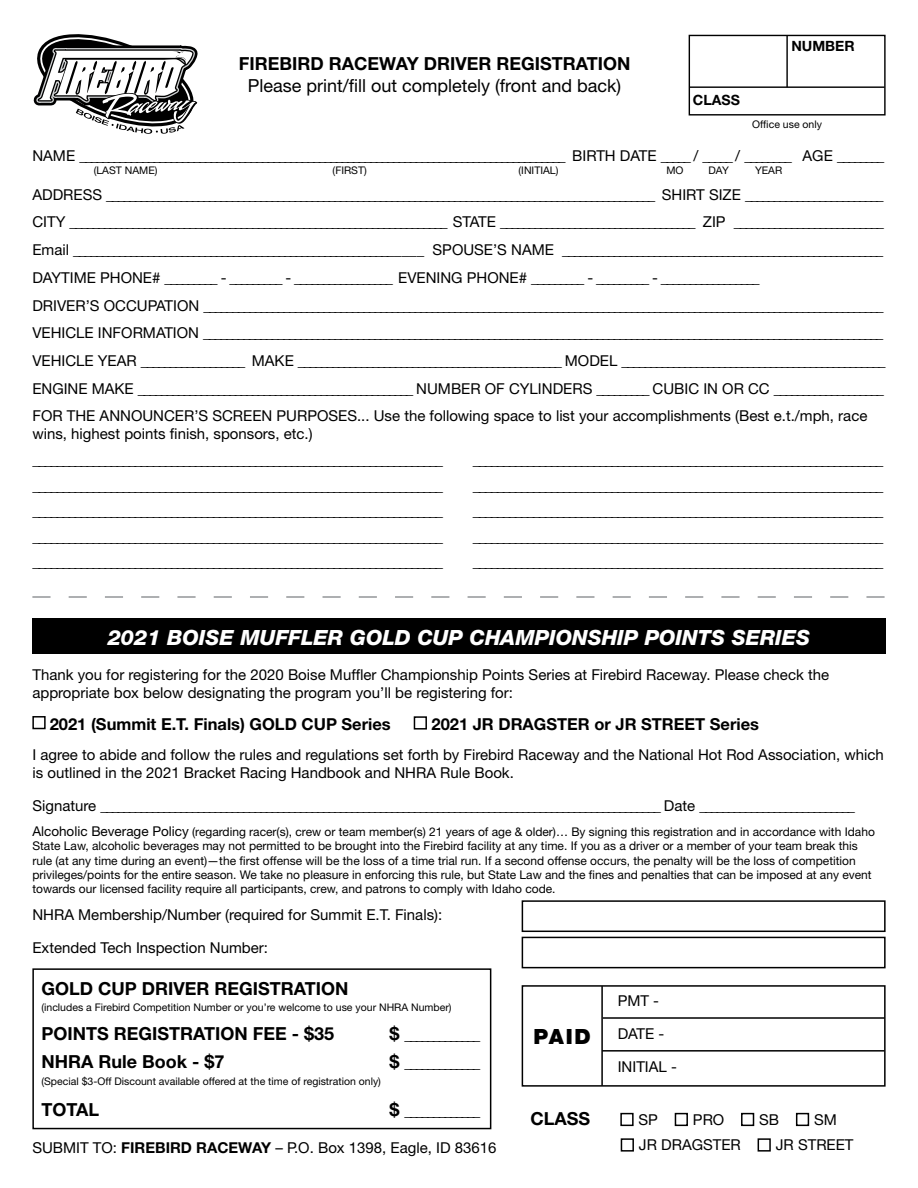
<style>
.page{position:relative;width:918px;height:1188px;background:#fff}
.page>*{position:absolute;margin:0;border:0;box-sizing:border-box;transform-origin:0 0}
.t1{font:italic 800 21px "Helvetica Neue";color:#fff}
.t2{font:900 21px "Helvetica Neue";color:#000}
.t3{font:700 18px "Helvetica Neue";color:#000}
.t4{font:18px "Helvetica Neue";color:#000}
.t5{font:700 16.5px "Helvetica Neue";color:#000}
.t6{font:15px/27.6px "Helvetica Neue";color:#000}
.t7{font:15px/25.5px "Helvetica Neue";color:#000;text-align:justify;scale:1.06 1}
.t8{font:700 14.1px "Helvetica Neue";color:#000}
.t9{font:12px/14.4px "Helvetica Neue";color:#000}
.t10{font:10.5px "Helvetica Neue";color:#000}
.s1{font-size:13.5px}
.s2{font-weight:700;font-size:18px}
.s3{font-weight:700}
</style>
<div class="page">
<svg style="left:34px;top:35px;width:164px;height:99px"></svg>
<div style="left:689px;top:35px;width:197px;height:81px;border:1px solid #000"></div>
<hr style="left:786px;top:36px;width:2px;height:51px;background:#000">
<hr style="left:690px;top:86px;width:195px;height:2px;background:#000">
<div style="left:32px;top:618px;width:854px;height:36px;background:#000"></div>
<div style="left:32px;top:716px;width:14px;height:13px;border:2px solid #000"></div>
<div style="left:414px;top:716px;width:13px;height:14px;border:2px solid #000"></div>
<div style="left:522px;top:900px;width:364px;height:32px;border:2px solid #000"></div>
<div style="left:32px;top:968px;width:459px;height:161px;border:2px solid #000"></div>
<div style="left:522px;top:985px;width:364px;height:102px;border:2px solid #000"></div>
<hr style="left:601px;top:986px;width:2px;height:100px;background:#000">
<hr style="left:603px;top:1017px;width:282px;height:2px;background:#000">
<hr style="left:602px;top:1050px;width:283px;height:2px;background:#000">
<div style="left:620px;top:1113px;width:14px;height:13px;border:2px solid #000"></div>
<div style="left:675px;top:1113px;width:13px;height:13px;border:2px solid #000"></div>
<div style="left:741px;top:1113px;width:13px;height:13px;border:2px solid #000"></div>
<div style="left:796px;top:1113px;width:13px;height:13px;border:2px solid #000"></div>
<div style="left:621px;top:1138px;width:13px;height:14px;border:2px solid #000"></div>
<div style="left:758px;top:1138px;width:13px;height:14px;border:2px solid #000"></div>
<div style="left:522px;top:937px;width:364px;height:31px;border:2px solid #000"></div>
<svg style="left:32px;top:596px;width:853px;height:2px"></svg>
<p class="t3" style="left:239px;top:53px;width:393px">FIREBIRD RACEWAY DRIVER REGISTRATION</p>
<p class="t4" style="left:248px;top:75px;width:375px">Please print/fill out completely (front and back)</p>
<p class="t8" style="left:693px;top:92px;width:49px">CLASS</p>
<p class="t8" style="left:791px;top:37px;width:65px">NUMBER</p>
<p class="t10" style="left:752px;top:118px;width:71px">Office use only</p>
<p class="t6" style="left:32px;top:141px;width:854px">NAME _____________________________________________________________________________________ BIRTH DATE _____ / _____ / ________ AGE ________</p>
<p class="t10" style="left:94px;top:164px;width:65px">(LAST NAME)</p>
<p class="t10" style="left:333px;top:164px;width:36px">(FIRST)</p>
<p class="t10" style="left:519px;top:164px;width:41px">(INITIAL)</p>
<p class="t10" style="left:666px;top:164px;width:19px">MO</p>
<p class="t10" style="left:709px;top:164px;width:22px">DAY</p>
<p class="t10" style="left:755px;top:164px;width:29px">YEAR</p>
<p class="t6" style="left:32px;top:180px;width:855px">ADDRESS ________________________________________________________________________________________________ SHIRT SIZE ________________________ CITY __________________________________________________________________ STATE __________________________________ ZIP __________________________ Email ____________________________________________________________ SPOUSE’S NAME ________________________________________________________ DAYTIME PHONE# _________ - _________ - _________________ EVENING PHONE# _________ - _________ - _________________<br>DRIVER’S OCCUPATION _______________________________________________________________________________________________________________________ VEHICLE INFORMATION _______________________________________________________________________________________________________________________ VEHICLE YEAR __________________ MAKE ______________________________________________ MODEL ______________________________________________ ENGINE MAKE ________________________________________________ NUMBER OF CYLINDERS _________ CUBIC IN OR CC ___________________ FOR THE ANNOUNCER’S SCREEN PURPOSES... Use the following space to list your accomplishments (Best e.t./mph, race</p>
<p class="t6" style="left:32px;top:419px;width:282px">wins, highest points finish, sponsors, etc.)</p>
<p class="t7" style="left:32px;top:447px;width:389px">____________________________________________________________________ ____________________________________________________________________ ____________________________________________________________________ ____________________________________________________________________ ____________________________________________________________________</p>
<p class="t7" style="left:473px;top:447px;width:389px">____________________________________________________________________ ____________________________________________________________________ ____________________________________________________________________ ____________________________________________________________________ ____________________________________________________________________</p>
<h1 class="t1" style="left:108px;top:625px;width:704px">2021 BOISE MUFFLER GOLD CUP CHAMPIONSHIP POINTS SERIES</h1>
<p class="t6" style="left:32px;top:665px;width:798px;line-height:18px">Thank you for registering for the 2020 Boise Muffler Championship Points Series at Firebird Raceway. Please check the appropriate box below designating the program you’ll be registering for:</p>
<p class="t5" style="left:50px;top:713px;width:342px">2021 (Summit E.T. Finals) GOLD CUP Series</p>
<p class="t5" style="left:432px;top:713px;width:329px">2021 JR DRAGSTER or JR STREET Series</p>
<p class="t6" style="left:32px;top:745px;width:853px;line-height:18px">I agree to abide and follow the rules and regulations set forth by Firebird Raceway and the National Hot Rod Association, which is outlined in the 2021 Bracket Racing Handbook and NHRA Rule Book.</p>
<p class="t6" style="left:32px;top:791px;width:824px">Signature __________________________________________________________________________________________________ Date ___________________________</p>
<p class="t9" style="left:32px;top:824px;width:844px"><span class="s1">Alcoholic Beverage Policy</span> (regarding racer(s), crew or team member(s) 21 years of age &amp; older)… By signing this registration and in accordance with Idaho State Law, alcoholic beverages may not permitted to be brought into the Firebird facility at any time. If you as a driver or a member of your team break this rule (at any time during an event)—the first offense will be the loss of a time trial run. If a second offense occurs, the penalty will be the loss of competition privileges/points for the entire season. We take no pleasure in enforcing this rule, but State Law and the fines and penalties that can be imposed at any event towards our licensed facility require all participants, crew, and patrons to comply with Idaho code.</p>
<p class="t6" style="left:32px;top:901px;width:411px">NHRA Membership/Number (required for Summit E.T. Finals):</p>
<p class="t6" style="left:32px;top:934px;width:237px">Extended Tech Inspection Number:</p>
<p class="t3" style="left:41px;top:977px;width:308px">GOLD CUP DRIVER REGISTRATION</p>
<p class="t10" style="left:41px;top:1001px;width:412px">(includes a Firebird Competition Number or you’re welcome to use your NHRA Number)</p>
<p class="t3" style="left:41px;top:1022px;width:294px">POINTS REGISTRATION FEE - $35</p>
<p class="t6" style="left:389px;top:1020px;width:92px"><span class="s2">$</span> _____________</p>
<p class="t3" style="left:41px;top:1051px;width:185px">NHRA Rule Book - $7</p>
<p class="t6" style="left:389px;top:1049px;width:92px"><span class="s2">$</span> _____________</p>
<p class="t10" style="left:41px;top:1075px;width:341px">(Special $3-Off Discount available offered at the time of registration only)</p>
<p class="t3" style="left:41px;top:1099px;width:59px">TOTAL</p>
<p class="t6" style="left:389px;top:1097px;width:92px"><span class="s2">$</span> _____________</p>
<h1 class="t2" style="left:534px;top:1024px;width:59px">PAID</h1>
<p class="t6" style="left:618px;top:987px;width:43px">PMT -</p>
<p class="t6" style="left:618px;top:1020px;width:48px">DATE -</p>
<p class="t6" style="left:618px;top:1053px;width:61px">INITIAL -</p>
<p class="t3" style="left:531px;top:1107px;width:26px">Class</p>
<p class="t6" style="left:639px;top:1105px;width:21px">SP</p>
<p class="t6" style="left:693px;top:1105px;width:33px">PRO</p>
<p class="t6" style="left:759px;top:1105px;width:21px">SB</p>
<p class="t6" style="left:814px;top:1105px;width:24px">SM</p>
<p class="t6" style="left:32px;top:1133px;width:466px">SUBMIT TO: <span class="s3">FIREBIRD RACEWAY</span> – P.O. Box 1398, Eagle, ID 83616</p>
<p class="t6" style="left:639px;top:1131px;width:103px">JR DRAGSTER</p>
<p class="t6" style="left:776px;top:1131px;width:79px">JR STREET</p>
</div>
